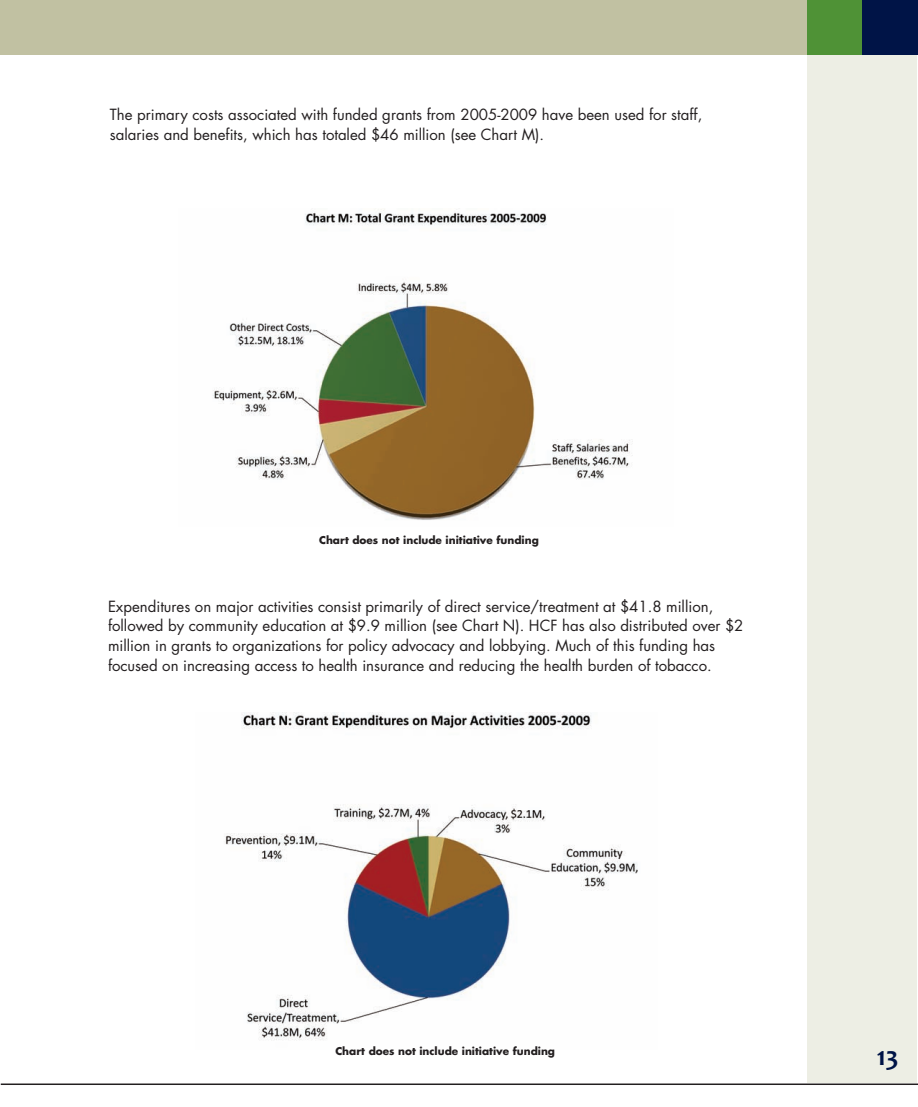
<style>
.page{position:relative;width:918px;height:1107px;background:#fff}
.page>*{position:absolute;margin:0;border:0;box-sizing:border-box;transform-origin:0 0}
.t1{font:700 27px "Candara";color:#001447}
.t2{font:15px/19.6px "Futura";color:#231f20}
.t3{font:700 10.5px "Futura";color:#231f20}
</style>
<div class="page">
<div style="left:0;top:0;width:807px;height:55px;background:#c1c1a2"></div>
<div style="left:807px;top:0;width:56px;height:54px;background:#4f9236"></div>
<div style="left:862px;top:0;width:56px;height:55px;background:#001447"></div>
<div style="left:808px;top:55px;width:109px;height:1028px;background:#edeee4"></div>
<hr style="left:1px;top:1084px;width:917px;height:1px;background:#231f20">
<img style="left:225px;top:713px;width:413px;height:327px">
<img style="left:213px;top:209px;width:420px;height:311px">
<p class="t2" style="left:110px;top:106px;width:594px">The primary costs associated with funded grants from 2005-2009 have been used for staff, salaries and benefits, which has totaled $46 million (see Chart M).</p>
<p class="t3" style="left:319px;top:535px;width:221px">Chart does not include initiative funding</p>
<p class="t2" style="left:108px;top:597px;width:637px">Expenditures on major activities consist primarily of direct service/treatment at $41.8 million, followed by community education at $9.9 million (see Chart N). HCF has also distributed over $2 million in grants to organizations for policy advocacy and lobbying. Much of this funding has focused on increasing access to health insurance and reducing the health burden of tobacco.</p>
<p class="t3" style="left:335px;top:1046px;width:221px">Chart does not include initiative funding</p>
<h1 class="t1" style="left:877px;top:1039px;width:23px">13</h1>
</div>
